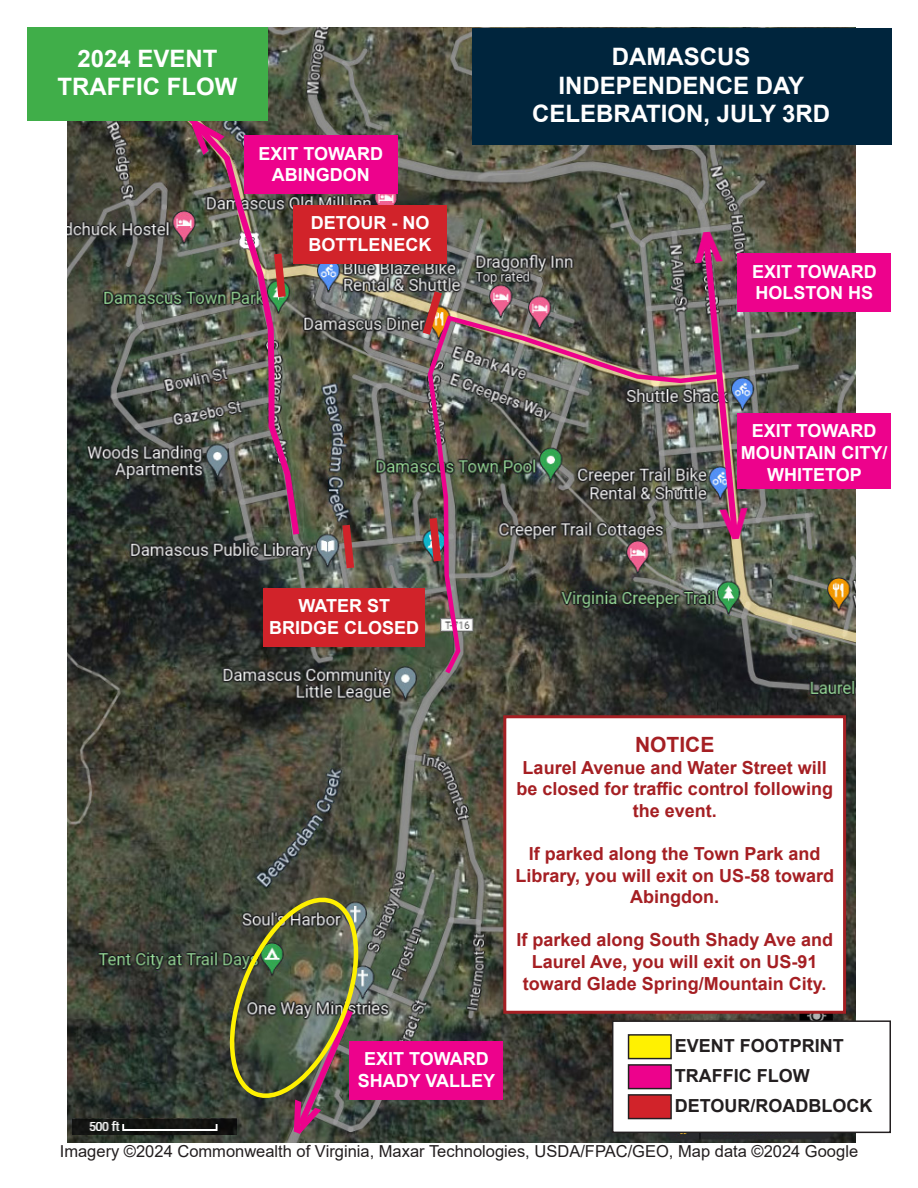
<style>
.page{position:relative;width:918px;height:1188px;background:#fff}
.page>*{position:absolute;margin:0;border:0;box-sizing:border-box;transform-origin:0 0}
.t1{font:700 24px "Arial";color:#fff}
.t2{font:700 21px "Arial";color:#a51f23}
.t3{font:700 18px/21.6px "Arial";color:#a51f23;text-align:center}
.t4{font:700 18px "Arial";color:#fff}
.t5{font:700 18px "Arial";color:#231f20}
.t6{font:16.5px "Arial";color:#231f20}
</style>
<div class="page">
<img style="left:68px;top:28px;width:787px;height:1114px">
<img style="left:425px;top:313px;width:297px;height:365px">
<img style="left:108px;top:33px;width:195px;height:508px">
<svg style="left:425px;top:510px;width:21px;height:59px"></svg>
<svg style="left:338px;top:517px;width:21px;height:59px"></svg>
<svg style="left:417px;top:283px;width:31px;height:60px"></svg>
<svg style="left:269px;top:246px;width:21px;height:59px"></svg>
<div style="left:350px;top:1041px;width:153px;height:59px;background:#ed028c"></div>
<div style="left:738px;top:254px;width:153px;height:58px;background:#ed028c"></div>
<div style="left:737px;top:413px;width:154px;height:76px;background:#ed028c"></div>
<div style="left:244px;top:135px;width:154px;height:59px;background:#ed028c"></div>
<div style="left:264px;top:588px;width:161px;height:59px;background:#d1232a"></div>
<div style="left:293px;top:205px;width:154px;height:58px;background:#d1232a"></div>
<div style="left:27px;top:27px;width:241px;height:94px;background:#40ae49"></div>
<div style="left:613px;top:1021px;width:277px;height:111px;background:#fff"></div>
<div style="left:612px;top:1020px;width:279px;height:113px;border:2px solid #231f20"></div>
<div style="left:629px;top:1035px;width:42px;height:24px;background:#fff101"></div>
<div style="left:628px;top:1034px;width:44px;height:25px;border:1px solid #231f20"></div>
<div style="left:629px;top:1065px;width:42px;height:24px;background:#ed028c"></div>
<div style="left:628px;top:1064px;width:44px;height:25px;border:1px solid #231f20"></div>
<div style="left:629px;top:1095px;width:42px;height:24px;background:#d1232a"></div>
<div style="left:628px;top:1094px;width:44px;height:25px;border:1px solid #231f20"></div>
<div style="left:472px;top:28px;width:419px;height:116px;background:#00253d"></div>
<img style="left:73px;top:1118px;width:145px;height:16px">
<div style="left:503px;top:715px;width:343px;height:299px;background:#fff;border:3px solid #a51f23"></div>
<img style="left:218px;top:885px;width:152px;height:253px">
<svg style="left:184px;top:121px;width:41px;height:34px"></svg>
<img style="left:693px;top:231px;width:57px;height:309px">
<p class="t1" style="left:77px;top:41px;width:142px">2024 EVENT</p>
<p class="t1" style="left:57px;top:70px;width:181px">TRAFFIC FLOW</p>
<p class="t4" style="left:259px;top:141px;width:126px">EXIT TOWARD</p>
<p class="t4" style="left:272px;top:162px;width:99px">ABINGDON</p>
<p class="t4" style="left:311px;top:210px;width:120px">DETOUR - NO</p>
<p class="t4" style="left:309px;top:232px;width:124px">BOTTLENECK</p>
<p class="t4" style="left:298px;top:593px;width:93px">WATER ST</p>
<p class="t4" style="left:269px;top:615px;width:152px">BRIDGE CLOSED</p>
<p class="t1" style="left:612px;top:39px;width:140px">DAMASCUS</p>
<p class="t1" style="left:558px;top:68px;width:247px">INDEPENDENCE DAY</p>
<p class="t1" style="left:532px;top:97px;width:300px">CELEBRATION, JULY 3RD</p>
<p class="t4" style="left:752px;top:259px;width:126px">EXIT TOWARD</p>
<p class="t4" style="left:756px;top:280px;width:119px">HOLSTON HS</p>
<p class="t4" style="left:752px;top:418px;width:126px">EXIT TOWARD</p>
<p class="t4" style="left:741px;top:440px;width:148px">MOUNTAIN CITY/</p>
<p class="t4" style="left:767px;top:462px;width:96px">WHITETOP</p>
<p class="t2" style="left:635px;top:730px;width:81px">NOTICE</p>
<p class="t3" style="left:516px;top:757px;width:318px">Laurel Avenue and Water Street will be closed for traffic control following the event.</p>
<p class="t3" style="left:515px;top:843px;width:320px">If parked along the Town Park and<br>Library, you will exit on US-58 toward<br>Abingdon.</p>
<p class="t3" style="left:516px;top:929px;width:318px">If parked along South Shady Ave and<br>Laurel Ave, you will exit on US-91 toward Glade Spring/Mountain City.</p>
<p class="t5" style="left:675px;top:1033px;width:171px">EVENT FOOTPRINT</p>
<p class="t5" style="left:675px;top:1063px;width:136px">TRAFFIC FLOW</p>
<p class="t5" style="left:675px;top:1093px;width:199px">DETOUR/ROADBLOCK</p>
<p class="t6" style="left:60px;top:1140px;width:800px">Imagery ©2024 Commonwealth of Virginia, Maxar Technologies, USDA/FPAC/GEO, Map data ©2024 Google</p>
<p class="t4" style="left:364px;top:1046px;width:126px">EXIT TOWARD</p>
<p class="t4" style="left:358px;top:1068px;width:139px">SHADY VALLEY</p>
</div>
